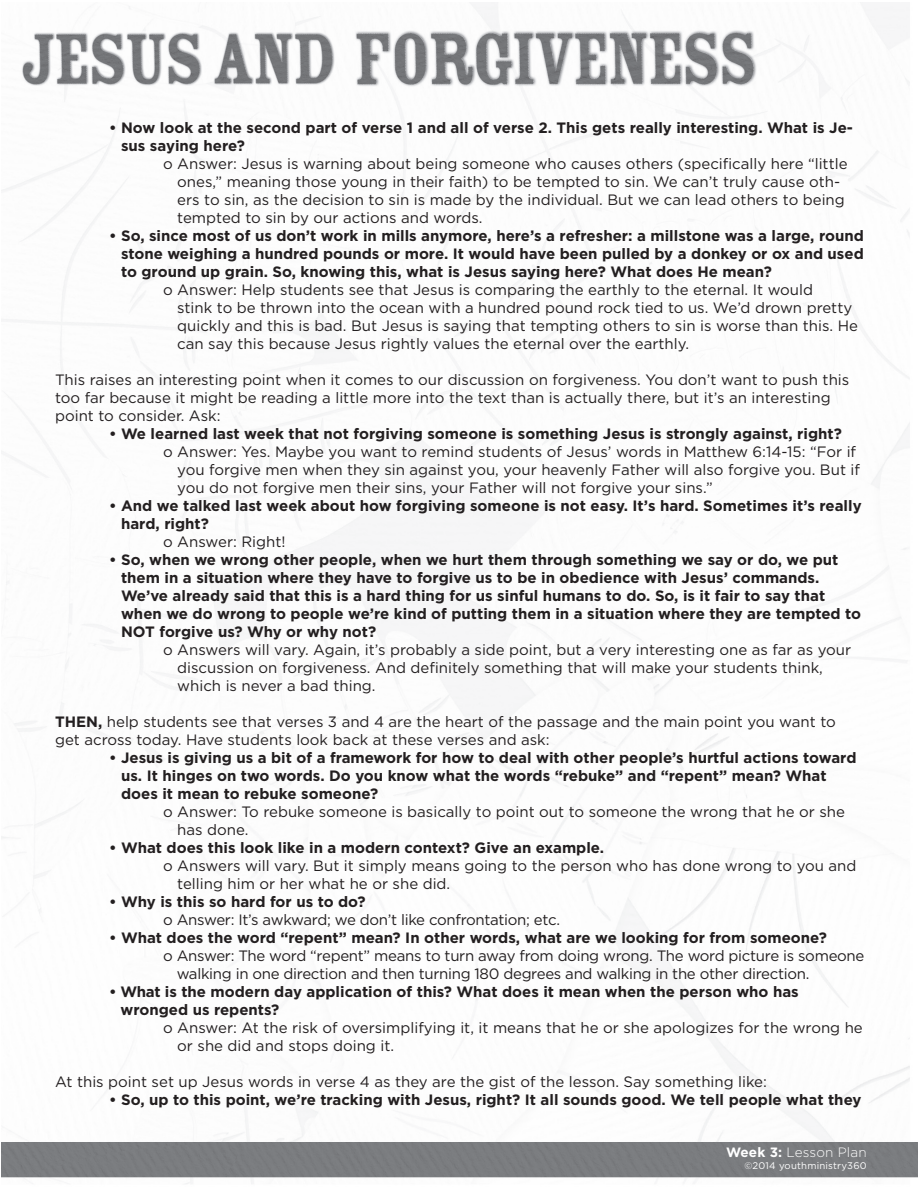
<style>
.page{position:relative;width:918px;height:1188px;background:#fff}
.page>*{position:absolute;margin:0;border:0;box-sizing:border-box;transform-origin:0 0}
.t1{font:15px/18px "Gotham";color:#231f20}
.t2{font:700 15px/18px "Gotham";color:#231f20}
.t3{font:15px/18px "Gotham";letter-spacing:-.02em;color:#231f20}
.t4{font:300 13.5px "Gotham";letter-spacing:.01em;color:#fff}
.t5{font:9.6px "Gotham";letter-spacing:.02em;color:#fff}
.s1{font-weight:700}
</style>
<div class="page">
<img style="left:1px;top:2px;width:917px;height:1182px">
<p class="t2" style="left:121px;top:119px;width:733px;text-indent:-12px">• Now look at the second part of verse 1 and all of verse 2. This gets really interesting. What is Je&shy;sus saying here?</p>
<p class="t1" style="left:177px;top:155px;width:672px;text-indent:-14px">o Answer: Jesus is warning about being someone who causes others (specifically here “little ones,” meaning those young in their faith) to be tempted to sin. We can’t truly cause oth&shy;ers to sin, as the decision to sin is made by the individual. But we can lead others to being tempted to sin by our actions and words.</p>
<p class="t2" style="left:121px;top:227px;width:744px;text-align:justify;text-indent:-12px">• So, since most of us don’t work in mills anymore, here’s a refresher: a millstone was a large, round stone weighing a hundred pounds or more. It would have been pulled by a donkey or ox and used to ground up grain. So, knowing this, what is Jesus saying here? What does He mean?</p>
<p class="t1" style="left:177px;top:281px;width:682px;text-indent:-14px">o Answer: Help students see that Jesus is comparing the earthly to the eternal. It would<br>stink to be thrown into the ocean with a hundred pound rock tied to us. We’d drown pretty quickly and this is bad. But Jesus is saying that tempting others to sin is worse than this. He can say this because Jesus rightly values the eternal over the earthly.</p>
<p class="t1" style="left:55px;top:371px;width:796px">This raises an interesting point when it comes to our discussion on forgiveness. You don’t want to push this too far because it might be reading a little more into the text than is actually there, but it’s an interesting point to consider. Ask:</p>
<p class="t2" style="left:109px;top:425px;width:734px">• We learned last week that not forgiving someone is something Jesus is strongly against, right?</p>
<p class="t1" style="left:177px;top:443px;width:684px;text-indent:-14px">o Answer: Yes. Maybe you want to remind students of Jesus’ words in Matthew 6:14-15: “For if you forgive men when they sin against you, your heavenly Father will also forgive you. But if you do not forgive men their sins, your Father will not forgive your sins.”</p>
<p class="t2" style="left:121px;top:497px;width:742px;text-indent:-12px">• And we talked last week about how forgiving someone is not easy. It’s hard. Sometimes it’s really hard, right?</p>
<p class="t1" style="left:163px;top:533px;width:124px">o Answer: Right!</p>
<p class="t2" style="left:121px;top:551px;width:742px;text-indent:-12px">• So, when we wrong other people, when we hurt them through something we say or do, we put them in a situation where they have to forgive us to be in obedience with Jesus’ commands.<br>We’ve already said that this is a hard thing for us sinful humans to do. So, is it fair to say that when we do wrong to people we’re kind of putting them in a situation where they are tempted to NOT forgive us? Why or why not?</p>
<p class="t1" style="left:177px;top:641px;width:675px;text-indent:-14px">o Answers will vary. Again, it’s probably a side point, but a very interesting one as far as your discussion on forgiveness. And definitely something that will make your students think, which is never a bad thing.</p>
<p class="t1" style="left:55px;top:713px;width:782px"><span class="s1">THEN,</span> help students see that verses 3 and 4 are the heart of the passage and the main point you want to get across today. Have students look back at these verses and ask:</p>
<p class="t2" style="left:121px;top:749px;width:737px;text-indent:-12px">• Jesus is giving us a bit of a framework for how to deal with other people’s hurtful actions toward us. It hinges on two words. Do you know what the words “rebuke” and “repent” mean? What does it mean to rebuke someone?</p>
<p class="t1" style="left:177px;top:803px;width:669px;text-indent:-14px">o Answer: To rebuke someone is basically to point out to someone the wrong that he or she has done.</p>
<p class="t2" style="left:109px;top:839px;width:497px">• What does this look like in a modern context? Give an example.</p>
<p class="t1" style="left:177px;top:857px;width:681px;text-indent:-14px">o Answers will vary. But it simply means going to the person who has done wrong to you and telling him or her what he or she did.</p>
<p class="t2" style="left:109px;top:893px;width:258px">• Why is this so hard for us to do?</p>
<p class="t3" style="left:163px;top:911px;width:398px">o Answer: It’s awkward; we don’t like confrontation; etc.</p>
<p class="t2" style="left:109px;top:929px;width:719px">• What does the word “repent” mean? In other words, what are we looking for from someone?</p>
<p class="t3" style="left:177px;top:947px;width:689px;text-indent:-14px">o Answer: The word “repent” means to turn away from doing wrong. The word picture is someone walking in one direction and then turning 180 degrees and walking in the other direction.</p>
<p class="t2" style="left:120px;top:983px;width:680px;text-indent:-11px">• What is the modern day application of this? What does it mean when the person who has wronged us repents?</p>
<p class="t1" style="left:177px;top:1019px;width:687px;text-indent:-14px">o Answer: At the risk of oversimplifying it, it means that he or she apologizes for the wrong he or she did and stops doing it.</p>
<p class="t1" style="left:55px;top:1073px;width:713px">At this point set up Jesus words in verse 4 as they are the gist of the lesson. Say something like:</p>
<p class="t2" style="left:109px;top:1091px;width:754px">• So, up to this point, we’re tracking with Jesus, right? It all sounds good. We tell people what they</p>
<p class="t4" style="left:726px;top:1143px;width:142px"><span class="s1">Week 3:</span> Lesson Plan</p>
<p class="t5" style="left:744px;top:1159px;width:124px">©2014 youthministry360</p>
</div>
